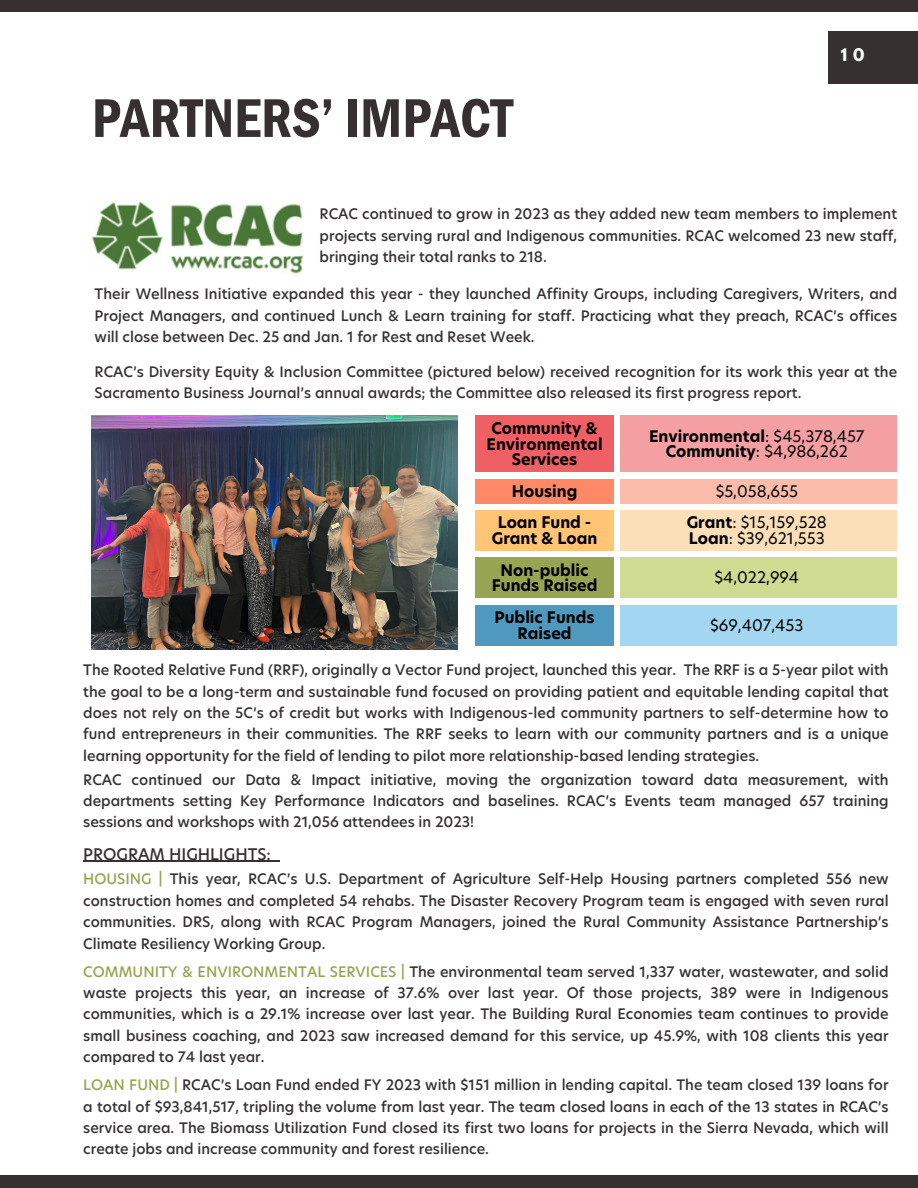
<style>
.page{position:relative;width:918px;height:1188px;background:#fff}
.page>*{position:absolute;margin:0;border:0;box-sizing:border-box;transform-origin:0 0}
.t1{font:600 condensed 56.4px "Franklin Gothic";color:#363031}
.t2{font:500 15.75px "Hero New";color:#363031}
.t3{font:700 15.6px/15.8px "Hero New";color:#000;text-align:center}
.t4{font:15.6px "Hero New";color:#000}
.t5{font:700 15.45px "League Spartan";color:#fff}
.t6{font:500 14.25px/21.3px "Hero New";color:#363031;text-align:justify}
.s1{font-weight:400}
.s2{font-weight:700}
.s3{color:#97a552}
</style>
<div class="page">
<div style="left:0;top:0;width:918px;height:12px;background:#363031"></div>
<div style="left:0;top:1175px;width:918px;height:13px;background:#363031"></div>
<div style="left:828px;top:32px;width:90px;height:52px;background:#363031"></div>
<img style="left:92px;top:201px;width:211px;height:73px">
<div style="left:475px;top:416px;width:139px;height:56px;background:#ef6065"></div>
<div style="left:621px;top:416px;width:276px;height:56px;background:#f4a0a3"></div>
<div style="left:475px;top:479px;width:139px;height:25px;background:#ff8966"></div>
<div style="left:621px;top:479px;width:276px;height:25px;background:#fdbca9"></div>
<div style="left:475px;top:510px;width:139px;height:41px;background:#ffc574"></div>
<div style="left:621px;top:510px;width:276px;height:41px;background:#fadfb9"></div>
<div style="left:475px;top:558px;width:139px;height:40px;background:#97a552"></div>
<div style="left:621px;top:558px;width:276px;height:40px;background:#cedb90"></div>
<div style="left:475px;top:605px;width:139px;height:40px;background:#4f99bf"></div>
<div style="left:621px;top:605px;width:276px;height:40px;background:#a3d7f1"></div>
<img style="left:92px;top:416px;width:366px;height:233px">
<hr style="left:83px;top:861px;width:188px;height:1px;background:#363031">
<p class="t1" style="left:92px;top:85px;width:423px">PARTNERS’ IMPACT</p>
<p class="t5" style="left:841px;top:47px;width:25px">1 0</p>
<p class="t6" style="left:320px;top:204px;width:579px">RCAC continued to grow in 2023 as they added new team members to implement projects serving rural and Indigenous communities. RCAC welcomed 23 new staff, bringing their total ranks to 218.</p>
<p class="t6" style="left:95px;top:284px;width:804px">Their Wellness Initiative expanded this year - they launched Affinity Groups, including Caregivers, Writers, and Project Managers, and continued Lunch &amp; Learn training for staff. Practicing what they preach, RCAC’s offices will close between Dec. 25 and Jan. 1 for Rest and Reset Week.</p>
<p class="t6" style="left:95px;top:361px;width:804px">RCAC’s Diversity Equity &amp; Inclusion Committee (pictured below) received recognition for its work this year at the<br>Sacramento Business Journal’s annual awards; the Committee also released its first progress report.</p>
<p class="t3" style="left:487px;top:420px;width:118px">Community &amp;<br>Environmental<br>Services</p>
<p class="t3" style="left:649px;top:428px;width:217px">Environmental<span class="s1">: $45,378,457</span></p>
<p class="t4" style="left:666px;top:441px;width:184px"><span class="s2">Community</span>: $4,986,262</p>
<p class="t3" style="left:512px;top:483px;width:67px">Housing</p>
<p class="t4" style="left:716px;top:480px;width:84px">$5,058,655</p>
<p class="t3" style="left:492px;top:515px;width:107px">Loan Fund -<br>Grant &amp; Loan</p>
<p class="t4" style="left:687px;top:512px;width:142px"><span class="s2">Grant</span>: $15,159,528</p>
<p class="t4" style="left:689px;top:528px;width:137px"><span class="s2">Loan</span>: $39,621,553</p>
<p class="t3" style="left:492px;top:562px;width:107px">Non-public<br>Funds Raised</p>
<p class="t4" style="left:714px;top:567px;width:86px">$4,022,994</p>
<p class="t3" style="left:495px;top:609px;width:101px">Public Funds<br>Raised</p>
<p class="t4" style="left:710px;top:614px;width:95px">$69,407,453</p>
<p class="t6" style="left:83px;top:660px;width:807px">The Rooted Relative Fund (RRF), originally a Vector Fund project, launched this year. The RRF is a 5-year pilot with the goal to be a long-term and sustainable fund focused on providing patient and equitable lending capital that does not rely on the 5C’s of credit but works with Indigenous-led community partners to self-determine how to fund entrepreneurs in their communities. The RRF seeks to learn with our community partners and is a unique learning opportunity for the field of lending to pilot more relationship-based lending strategies.</p>
<p class="t6" style="left:83px;top:769px;width:807px">RCAC continued our Data &amp; Impact initiative, moving the organization toward data measurement, with departments setting Key Performance Indicators and baselines. RCAC’s Events team managed 657 training sessions and workshops with 21,056 attendees in 2023!</p>
<p class="t2" style="left:83px;top:843px;width:189px">PROGRAM HIGHLIGHTS:</p>
<p class="t6" style="left:83px;top:869px;width:807px"><span class="s3">HOUSING |</span> This year, RCAC’s U.S. Department of Agriculture Self-Help Housing partners completed 556 new construction homes and completed 54 rehabs. The Disaster Recovery Program team is engaged with seven rural communities. DRS, along with RCAC Program Managers, joined the Rural Community Assistance Partnership’s Climate Resiliency Working Group.</p>
<p class="t6" style="left:83px;top:961px;width:807px"><span class="s3">COMMUNITY &amp; ENVIRONMENTAL SERVICES |</span> The environmental team served 1,337 water, wastewater, and solid waste projects this year, an increase of 37.6% over last year. Of those projects, 389 were in Indigenous communities, which is a 29.1% increase over last year. The Building Rural Economies team continues to provide small business coaching, and 2023 saw increased demand for this service, up 45.9%, with 108 clients this year compared to 74 last year.</p>
<p class="t6" style="left:83px;top:1075px;width:807px"><span class="s3">LOAN FUND |</span> RCAC’s Loan Fund ended FY 2023 with $151 million in lending capital. The team closed 139 loans for a total of $93,841,517, tripling the volume from last year. The team closed loans in each of the 13 states in RCAC’s service area. The Biomass Utilization Fund closed its first two loans for projects in the Sierra Nevada, which will create jobs and increase community and forest resilience.</p>
</div>
